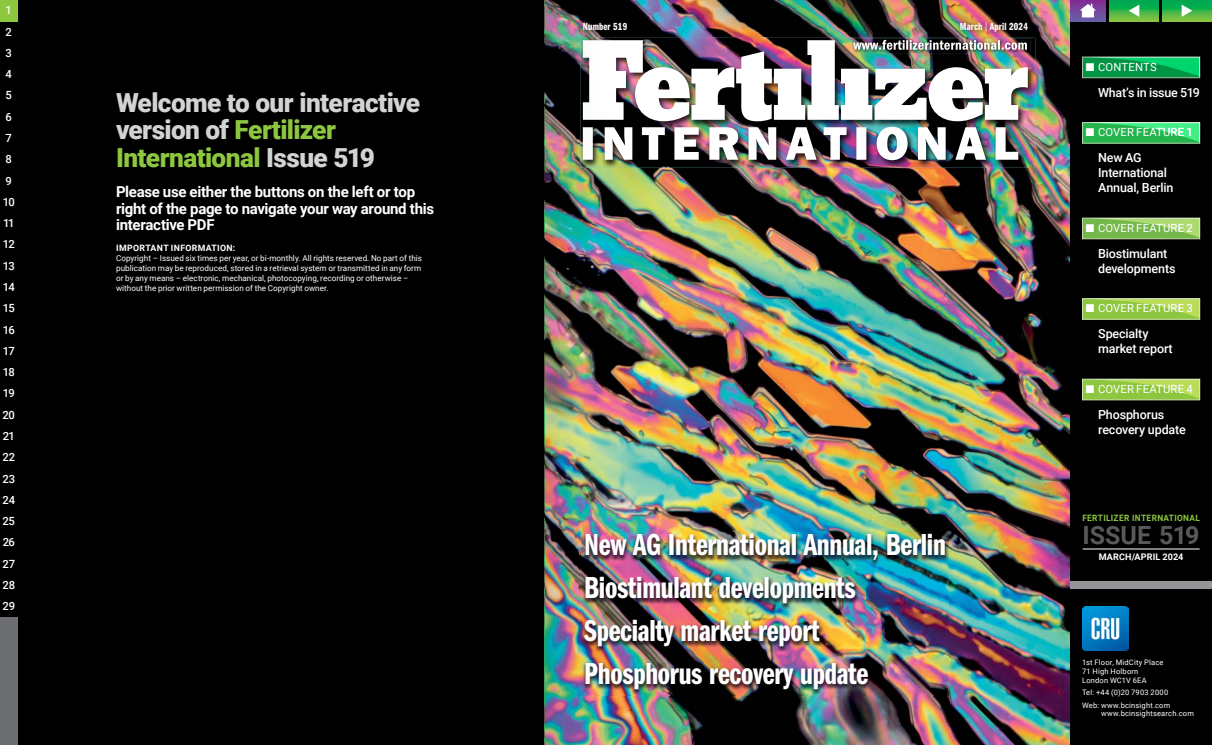
<style>
.page{position:relative;width:1212px;height:745px;background:#fff}
.page>*{position:absolute;margin:0;border:0;box-sizing:border-box;transform-origin:0 0}
.t1{font:31.5px/42.6px "Franklin Gothic Demi Cmpr";letter-spacing:-.01em;color:#fff}
.t2{font:900 26.25px/27.5px "Roboto";letter-spacing:-.025em;color:#d1d3d4}
.t3{font:700 25px "Roboto";letter-spacing:-.005em;color:#58595b}
.t4{font:700 15px/16.2px "Roboto";letter-spacing:-.02em;color:#fff}
.t5{font:500 12.5px/15px "Roboto";letter-spacing:-.01em;color:#fff}
.t6{font:11.25px "Roboto";letter-spacing:.01em;color:#fff}
.t7{font:500 11.25px/21.2px "Roboto";letter-spacing:-.06em;color:#fff}
.t8{font:10.62px "Franklin Gothic Demi Cmpr";letter-spacing:.015em;color:#fff}
.t9{font:700 9px "Roboto";letter-spacing:.015em;color:#fff}
.t10{font:700 8.75px "Roboto";letter-spacing:.04em;color:#8dc63f;scale:.95 1}
.t11{font:700 8.75px "Roboto";letter-spacing:.04em;color:#fff}
.t12{font:8.12px/10px "Roboto";letter-spacing:.005em;color:#fff}
.t13{font:7.5px/8.8px "Roboto";letter-spacing:.025em;color:#fff}
.s1{color:#8dc63f}
.s2{font-size:8.88px}
</style>
<div class="page">
<img style="left:605px;top:0;width:465px;height:744px">
<img style="left:605px;top:38px;width:430px;height:129px">
<img style="left:851px;top:38px;width:179px;height:15px">
<img style="left:605px;top:40px;width:423px;height:120px">
<img style="left:605px;top:18px;width:428px;height:19px">
<img style="left:605px;top:532px;width:344px;height:163px">
<div style="left:18px;top:0;width:526px;height:744px;background:#000"></div>
<div style="left:0;top:21px;width:18px;height:22px;background:#000"></div>
<div style="left:0;top:43px;width:18px;height:21px;background:#000"></div>
<div style="left:0;top:64px;width:18px;height:21px;background:#000"></div>
<div style="left:0;top:85px;width:18px;height:21px;background:#000"></div>
<div style="left:0;top:106px;width:18px;height:22px;background:#000"></div>
<div style="left:0;top:128px;width:18px;height:21px;background:#000"></div>
<div style="left:0;top:149px;width:18px;height:21px;background:#000"></div>
<div style="left:0;top:170px;width:18px;height:21px;background:#000"></div>
<div style="left:0;top:191px;width:18px;height:22px;background:#000"></div>
<div style="left:0;top:213px;width:18px;height:21px;background:#000"></div>
<div style="left:0;top:234px;width:18px;height:21px;background:#000"></div>
<div style="left:0;top:255px;width:18px;height:21px;background:#000"></div>
<div style="left:0;top:276px;width:18px;height:22px;background:#000"></div>
<div style="left:0;top:298px;width:18px;height:21px;background:#000"></div>
<div style="left:0;top:319px;width:18px;height:21px;background:#000"></div>
<div style="left:0;top:340px;width:18px;height:21px;background:#000"></div>
<div style="left:0;top:361px;width:18px;height:22px;background:#000"></div>
<div style="left:0;top:383px;width:18px;height:21px;background:#000"></div>
<div style="left:0;top:404px;width:18px;height:21px;background:#000"></div>
<div style="left:0;top:425px;width:18px;height:21px;background:#000"></div>
<div style="left:0;top:446px;width:18px;height:22px;background:#000"></div>
<div style="left:0;top:468px;width:18px;height:21px;background:#000"></div>
<div style="left:0;top:489px;width:18px;height:21px;background:#000"></div>
<div style="left:0;top:510px;width:18px;height:21px;background:#000"></div>
<div style="left:0;top:531px;width:18px;height:22px;background:#000"></div>
<div style="left:0;top:553px;width:18px;height:21px;background:#000"></div>
<div style="left:0;top:574px;width:18px;height:21px;background:#000"></div>
<div style="left:0;top:595px;width:18px;height:22px;background:#000"></div>
<div style="left:0;top:617px;width:18px;height:21px;background:#6d6e71"></div>
<div style="left:0;top:638px;width:18px;height:21px;background:#6d6e71"></div>
<div style="left:0;top:659px;width:18px;height:21px;background:#6d6e71"></div>
<div style="left:0;top:680px;width:18px;height:22px;background:#6d6e71"></div>
<div style="left:0;top:702px;width:18px;height:21px;background:#6d6e71"></div>
<div style="left:0;top:723px;width:18px;height:21px;background:#6d6e71"></div>
<div style="left:0;top:0;width:18px;height:21px;background:#8dc63f"></div>
<div style="left:1070px;top:0;width:142px;height:744px;background:#000"></div>
<div style="left:1070px;top:581px;width:142px;height:7px;background:#939598"></div>
<img style="left:1082px;top:606px;width:46px;height:44px">
<svg style="left:1109px;top:0;width:50px;height:21px"></svg>
<svg style="left:1162px;top:0;width:50px;height:21px"></svg>
<hr style="left:1082px;top:548px;width:117px;height:1px;background:#fff">
<svg style="left:1070px;top:0;width:36px;height:21px"></svg>
<svg style="left:1078px;top:0;width:17px;height:17px"></svg>
<div style="left:1082px;top:57px;width:118px;height:21px;background:#7eb288"></div>
<svg style="left:1082px;top:57px;width:118px;height:20px;background:#0aa956"></svg>
<div style="left:1082px;top:122px;width:118px;height:21px;background:#49bd64"></div>
<svg style="left:1082px;top:122px;width:118px;height:20px;background:#39c765"></svg>
<svg style="left:1082px;top:237px;width:118px;height:2px"></svg>
<svg style="left:1082px;top:218px;width:118px;height:19px;background:#8ac35b"></svg>
<div style="left:1082px;top:298px;width:118px;height:21px;background:#98cb52"></div>
<svg style="left:1082px;top:298px;width:118px;height:20px;background:#9ecd4e"></svg>
<svg style="left:1082px;top:398px;width:118px;height:2px"></svg>
<svg style="left:1082px;top:378px;width:118px;height:20px;background:#99c74c"></svg>
<img style="left:544px;top:0;width:61px;height:744px">
<svg style="left:1129px;top:4px;width:11px;height:12px"></svg>
<svg style="left:1181px;top:4px;width:11px;height:12px"></svg>
<h3 class="t7" style="left:6px;top:-1px;width:8px">1</h3>
<h3 class="t7" style="left:3px;top:20px;width:14px">2<br>3<br>4<br>5<br>6<br>7<br>8<br>9<br>10<br>11<br>12<br>13<br>14<br>15<br>16<br>17<br>18<br>19<br>20<br>21<br>22<br>23<br>24<br>25<br>26<br>27<br>28<br>29</h3>
<h2 class="t2" style="left:116px;top:88px;width:305px">Welcome to our interactive version of <span class="s1">Fertilizer<br>International</span> Issue 519</h2>
<h3 class="t4" style="left:116px;top:183px;width:320px">Please use either the buttons on the left or top right of the page to navigate your way around this interactive PDF</h3>
<p class="t11" style="left:116px;top:241px;width:121px">IMPORTANT INFORMATION:</p>
<p class="t12" style="left:116px;top:252px;width:307px">Copyright – Issued six times per year, or bi-monthly. All rights reserved. No part of this publication may be reproduced, stored in a retrieval system or transmitted in any form or by any means – electronic, mechanical, photocopying, recording or otherwise – without the prior written permission of the Copyright owner.</p>
<h3 class="t8" style="left:583px;top:20px;width:46px">Number 519</h3>
<h3 class="t8" style="left:960px;top:20px;width:69px">March <span class="s2">|</span> April 2024</h3>
<h1 class="t1" style="left:584px;top:524px;width:363px">New AG International Annual, Berlin<br>Biostimulant developments<br>Specialty market report<br>Phosphorus recovery update</h1>
<h3 class="t6" style="left:1086px;top:59px;width:72px">■ CONTENTS</h3>
<h3 class="t5" style="left:1098px;top:84px;width:103px">What’s in issue 519</h3>
<h3 class="t6" style="left:1086px;top:124px;width:109px">■ COVER FEATURE 1</h3>
<h3 class="t5" style="left:1098px;top:150px;width:77px">New AG<br>International<br>Annual, Berlin</h3>
<h3 class="t6" style="left:1086px;top:220px;width:109px">■ COVER FEATURE 2</h3>
<h3 class="t5" style="left:1098px;top:245px;width:79px">Biostimulant developments</h3>
<h3 class="t6" style="left:1086px;top:300px;width:109px">■ COVER FEATURE 3</h3>
<h3 class="t5" style="left:1098px;top:325px;width:76px">Specialty market report</h3>
<h3 class="t6" style="left:1086px;top:380px;width:109px">■ COVER FEATURE 4</h3>
<h3 class="t5" style="left:1098px;top:406px;width:89px">Phosphorus recovery update</h3>
<p class="t10" style="left:1082px;top:511px;width:125px">FERTILIZER INTERNATIONAL</p>
<h3 class="t3" style="left:1082px;top:517px;width:118px">ISSUE 519</h3>
<p class="t9" style="left:1099px;top:550px;width:86px">MARCH/APRIL 2024</p>
<p class="t13" style="left:1082px;top:657px;width:83px">1st Floor, MidCity Place<br>71 High Holborn<br>London WC1V 6EA</p>
<p class="t13" style="left:1082px;top:685px;width:90px;line-height:12.2px">Tel: +44 (0)20 7903 2000<br>Web: www.bcinsight.com</p>
<p class="t13" style="left:1101px;top:708px;width:94px">www.bcinsightsearch.com</p>
</div>
